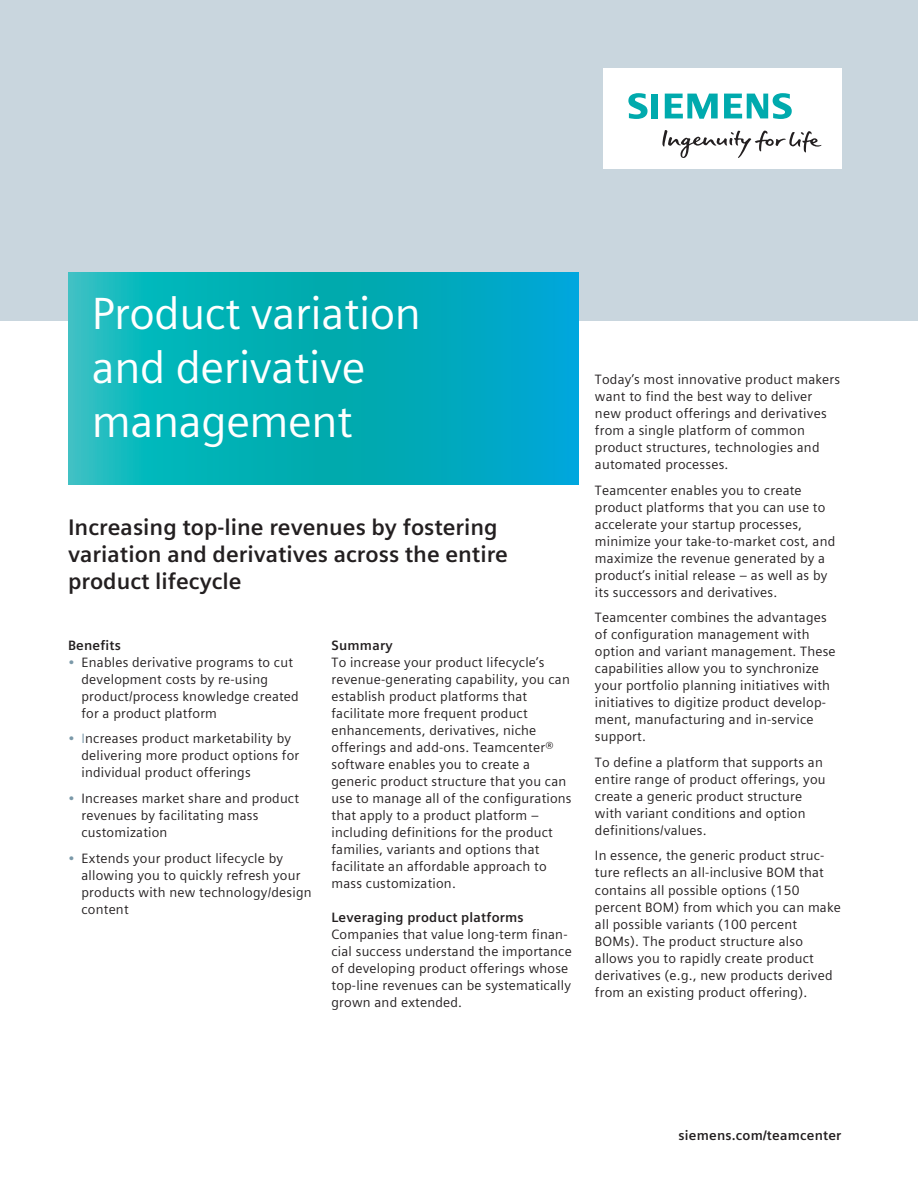
<style>
.page{position:relative;width:918px;height:1188px;background:#fff}
.page>*{position:absolute;margin:0;border:0;box-sizing:border-box;transform-origin:0 0}
.t1{font:45px/54px "Siemens Sans Global";letter-spacing:-.01em;color:#fff}
.t2{font:700 22.5px/27px "Siemens Sans Global";color:#231f20}
.t3{font:13.5px/17px "Siemens Sans Global";letter-spacing:.015em;color:#231f20}
.t4{font:700 13.5px "Siemens Sans Global";letter-spacing:.015em;color:#231f20}
.s1{color:#7b99a9}
</style>
<div class="page">
<div style="left:0;top:0;width:918px;height:320px;background:#c9d6de"></div>
<div style="left:603px;top:68px;width:238px;height:101px;background:#fff"></div>
<svg style="left:662px;top:130px;width:159px;height:28px"></svg>
<svg style="left:628px;top:93px;width:30px;height:26px"></svg>
<svg style="left:665px;top:94px;width:53px;height:25px"></svg>
<svg style="left:724px;top:93px;width:68px;height:26px"></svg>
<svg style="left:68px;top:272px;width:510px;height:213px;background:#05aebb"></svg>
<h1 class="t1" style="left:92px;top:287px;width:331px">Product variation and derivative management</h1>
<h2 class="t2" style="left:68px;top:514px;width:441px">Increasing top-line revenues by fostering variation and derivatives across the entire product lifecycle</h2>
<p class="t4" style="left:68px;top:635px;width:54px">Benefits</p>
<p class="t3" style="left:82px;top:654px;width:219px;text-indent:-14px"><span class="s1">•</span> Enables derivative programs to cut development costs by re-using product/process knowledge created for a product platform</p>
<p class="t3" style="left:82px;top:730px;width:219px;text-indent:-14px"><span class="s1">• I</span>ncreases product marketability by delivering more product options for individual product offerings</p>
<p class="t3" style="left:82px;top:790px;width:219px;text-indent:-14px"><span class="s1">•</span> Increases market share and product revenues by facilitating mass customization</p>
<p class="t3" style="left:82px;top:849px;width:232px;text-indent:-14px"><span class="s1">•</span> Extends your product lifecycle by allowing you to quickly refresh your products with new technology/design content</p>
<p class="t4" style="left:332px;top:635px;width:63px">Summary</p>
<p class="t3" style="left:332px;top:654px;width:242px">To increase your product lifecycle’s revenue-generating capability, you can establish product platforms that facilitate more frequent product enhancements, derivatives, niche offerings and add-ons. Teamcenter® software enables you to create a generic product structure that you can use to manage all of the configurations that apply to a product platform – including definitions for the product families, variants and options that facilitate an affordable approach to mass customization.</p>
<p class="t4" style="left:332px;top:907px;width:194px">Leveraging product platforms</p>
<p class="t3" style="left:332px;top:926px;width:242px">Companies that value long-term finan&shy;cial success understand the importance of developing product offerings whose top-line revenues can be systematically grown and extended.</p>
<p class="t3" style="left:595px;top:371px;width:247px">Today’s most innovative product makers want to find the best way to deliver new product offerings and derivatives from a single platform of common product structures, technologies and automated processes.</p>
<p class="t3" style="left:595px;top:482px;width:242px">Teamcenter enables you to create product platforms that you can use to accelerate your startup processes, minimize your take-to-market cost, and maximize the revenue generated by a product’s initial release – as well as by its successors and derivatives.</p>
<p class="t3" style="left:595px;top:609px;width:242px">Teamcenter combines the advantages of configuration management with option and variant management. These capabilities allow you to synchronize your portfolio planning initiatives with initiatives to digitize product develop&shy;ment, manufacturing and in-service support.</p>
<p class="t3" style="left:595px;top:754px;width:232px">To define a platform that supports an entire range of product offerings, you create a generic product structure with variant conditions and option definitions/values.</p>
<p class="t3" style="left:595px;top:847px;width:247px">In essence, the generic product struc&shy;ture reflects an all-inclusive BOM that contains all possible options (150 percent BOM) from which you can make all possible variants (100 percent BOMs). The product structure also allows you to rapidly create product derivatives (e.g., new products derived from an existing product offering).</p>
<p class="t4" style="left:679px;top:1124px;width:164px">siemens.com/teamcenter</p>
</div>
